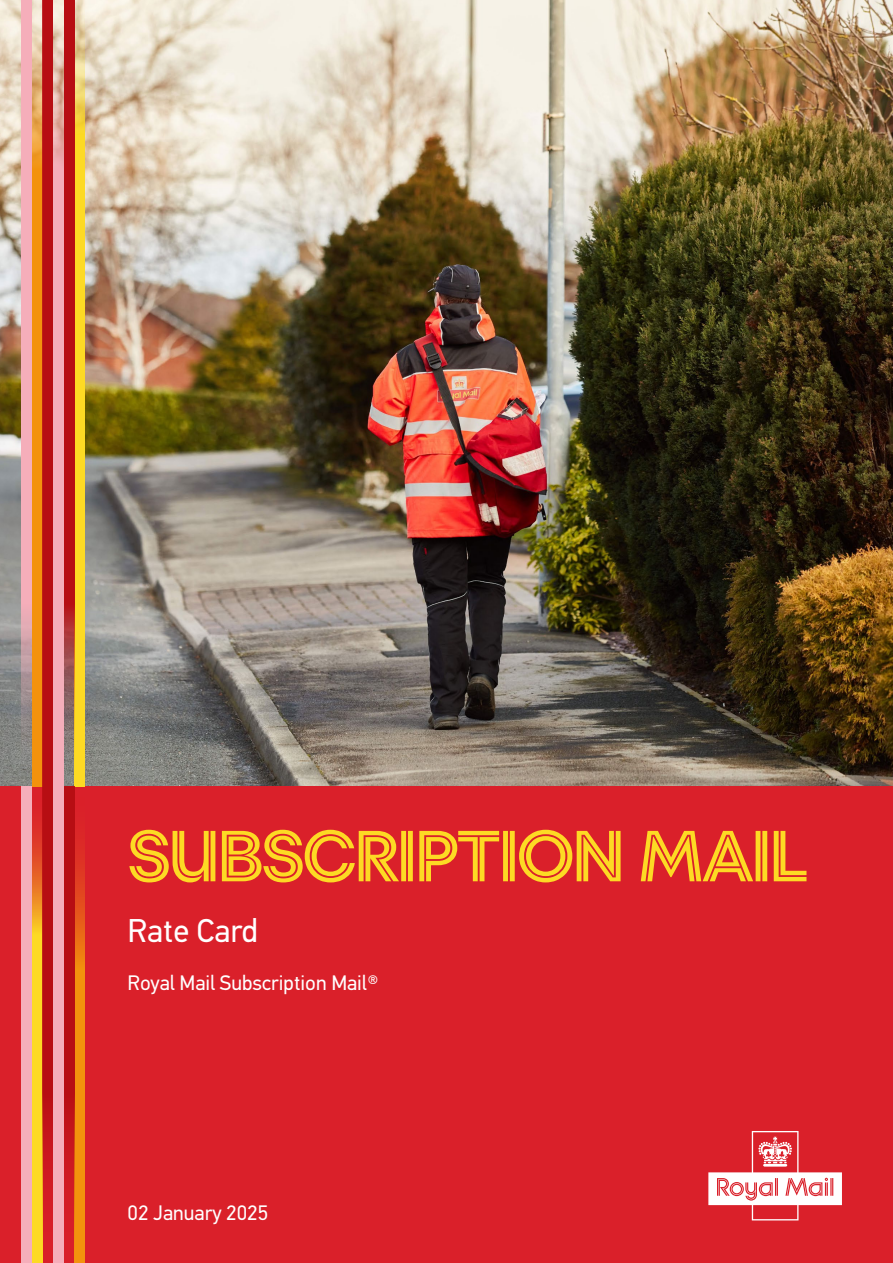
<style>
.page{position:relative;width:893px;height:1263px;background:#fff}
.page>*{position:absolute;margin:0;border:0;box-sizing:border-box;transform-origin:0 0}
.t1{font:72px "RM First Class Inline";letter-spacing:-.03em;color:#fdda24}
.t2{font:33px "PFDIN Text Std";color:#fff}
.t3{font:21px "PFDIN Text Std";color:#fff}
</style>
<div class="page">
<img style="left:0;top:0;width:893px;height:787px">
<div style="left:0;top:787px;width:893px;height:476px;background:#da202a"></div>
<svg style="left:708px;top:1131px;width:134px;height:89px"></svg>
<svg style="left:74px;top:0;width:11px;height:787px;background:#f4c931"></svg>
<svg style="left:74px;top:787px;width:11px;height:476px;background:#e86e13"></svg>
<svg style="left:32px;top:0;width:11px;height:787px;background:#ec9023"></svg>
<svg style="left:32px;top:787px;width:11px;height:476px;background:#f1aa23"></svg>
<div style="left:53px;top:0;width:11px;height:1263px;background:#f5aeba"></div>
<svg style="left:64px;top:787px;width:10px;height:391px;background:#b90f14"></svg>
<svg style="left:64px;top:0;width:10px;height:787px;background:#ae2024"></svg>
<div style="left:21px;top:787px;width:11px;height:476px;background:#f5aeba"></div>
<svg style="left:21px;top:0;width:11px;height:787px;background:#e3a7b1"></svg>
<div style="left:43px;top:0;width:10px;height:1263px;background:#b70e13"></div>
<h1 class="t1" style="left:128px;top:817px;width:682px">SUBSCRIPTION MAIL</h1>
<h2 class="t2" style="left:128px;top:911px;width:132px">Rate Card</h2>
<p class="t3" style="left:128px;top:970px;width:253px">Royal Mail Subscription Mail®</p>
<p class="t3" style="left:128px;top:1201px;width:142px">02 January 2025</p>
</div>
